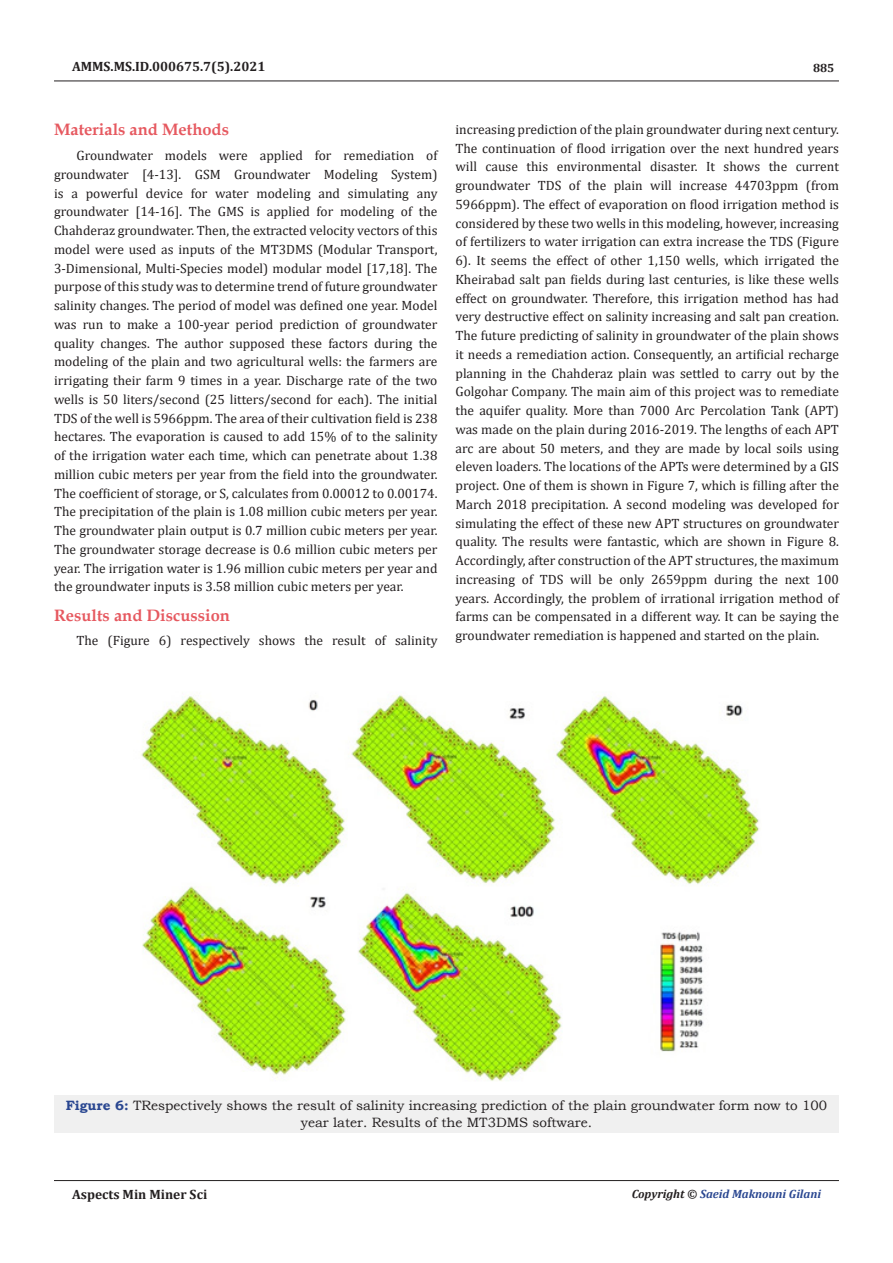
<style>
.page{position:relative;width:893px;height:1263px;background:#fff}
.page>*{position:absolute;margin:0;border:0;box-sizing:border-box;transform-origin:0 0}
.t1{font:700 16.5px "Book Antiqua";color:#e65960}
.t2{font:13.5px/18.8px "Cambria";color:#231f20;text-align:justify}
.t3{font:13.5px/16.2px "Bookman Old Style";color:#231f20;text-align:center}
.t4{font:700 13.5px "Cambria";color:#231f20}
.t5{font:italic 700 12px "Cambria";color:#2a4791}
.t6{font:700 12px "Cambria";color:#231f20}
.s1{font-weight:700;color:#2a4791}
.s2{color:#231f20}
</style>
<div class="page">
<hr style="left:54px;top:81px;width:785px;height:1px;background:#231f20">
<hr style="left:54px;top:1180px;width:785px;height:1px;background:#231f20">
<div style="left:54px;top:1095px;width:785px;height:37px;background:#f0f0f0"></div>
<img style="left:141px;top:695px;width:619px;height:386px">
<p class="t4" style="left:72px;top:56px;width:195px">AMMS.MS.ID.000675.7(5).2021</p>
<p class="t6" style="left:813px;top:60px;width:23px">885</p>
<p class="t1" style="left:54px;top:118px;width:177px">Materials and Methods</p>
<p class="t2" style="left:54px;top:146px;width:385px;text-indent:22px">Groundwater models were applied for remediation of groundwater [4-13]. GSM Groundwater Modeling System) is a powerful device for water modeling and simulating any groundwater [14-16]. The GMS is applied for modeling of the Chahderaz groundwater. Then, the extracted velocity vectors of this model were used as inputs of the MT3DMS (Modular Transport, 3-Dimensional, Multi-Species model) modular model [17,18]. The purpose of this study was to determine trend of future groundwater salinity changes. The period of model was defined one year. Model was run to make a 100-year period prediction of groundwater quality changes. The author supposed these factors during the modeling of the plain and two agricultural wells: the farmers are irrigating their farm 9 times in a year. Discharge rate of the two wells is 50 liters/second (25 litters/second for each). The initial TDS of the well is 5966ppm. The area of their cultivation field is 238 hectares. The evaporation is caused to add 15% of to the salinity of the irrigation water each time, which can penetrate about 1.38 million cubic meters per year from the field into the groundwater.<br>The coefficient of storage, or S, calculates from 0.00012 to 0.00174.<br>The precipitation of the plain is 1.08 million cubic meters per year.<br>The groundwater plain output is 0.7 million cubic meters per year.<br>The groundwater storage decrease is 0.6 million cubic meters per year. The irrigation water is 1.96 million cubic meters per year and the groundwater inputs is 3.58 million cubic meters per year.</p>
<p class="t1" style="left:54px;top:604px;width:177px">Results and Discussion</p>
<p class="t2" style="left:76px;top:631px;width:362px">The (Figure 6) respectively shows the result of salinity</p>
<p class="t2" style="left:455px;top:120px;width:385px">increasing prediction of the plain groundwater during next century.<br>The continuation of flood irrigation over the next hundred years will cause this environmental disaster. It shows the current groundwater TDS of the plain will increase 44703ppm (from 5966ppm). The effect of evaporation on flood irrigation method is considered by these two wells in this modeling, however, increasing of fertilizers to water irrigation can extra increase the TDS (Figure 6). It seems the effect of other 1,150 wells, which irrigated the Kheirabad salt pan fields during last centuries, is like these wells effect on groundwater. Therefore, this irrigation method has had very destructive effect on salinity increasing and salt pan creation.<br>The future predicting of salinity in groundwater of the plain shows it needs a remediation action. Consequently, an artificial recharge planning in the Chahderaz plain was settled to carry out by the Golgohar Company. The main aim of this project was to remediate the aquifer quality. More than 7000 Arc Percolation Tank (APT) was made on the plain during 2016-2019. The lengths of each APT arc are about 50 meters, and they are made by local soils using eleven loaders. The locations of the APTs were determined by a GIS project. One of them is shown in Figure 7, which is filling after the March 2018 precipitation. A second modeling was developed for simulating the effect of these new APT structures on groundwater quality. The results were fantastic, which are shown in Figure 8.<br>Accordingly, after construction of the APT structures, the maximum increasing of TDS will be only 2659ppm during the next 100 years. Accordingly, the problem of irrational irrigation method of farms can be compensated in a different way. It can be saying the groundwater remediation is happened and started on the plain.</p>
<p class="t3" style="left:66px;top:1098px;width:763px"><span class="s1">Figure 6:</span> TRespectively shows the result of salinity increasing prediction of the plain groundwater form now to 100 year later. Results of the MT3DMS software.</p>
<p class="t4" style="left:72px;top:1185px;width:137px">Aspects Min Miner Sci</p>
<p class="t5" style="left:632px;top:1185px;width:191px"><span class="s2">Copyright ©</span> Saeid Maknouni Gilani</p>
</div>
